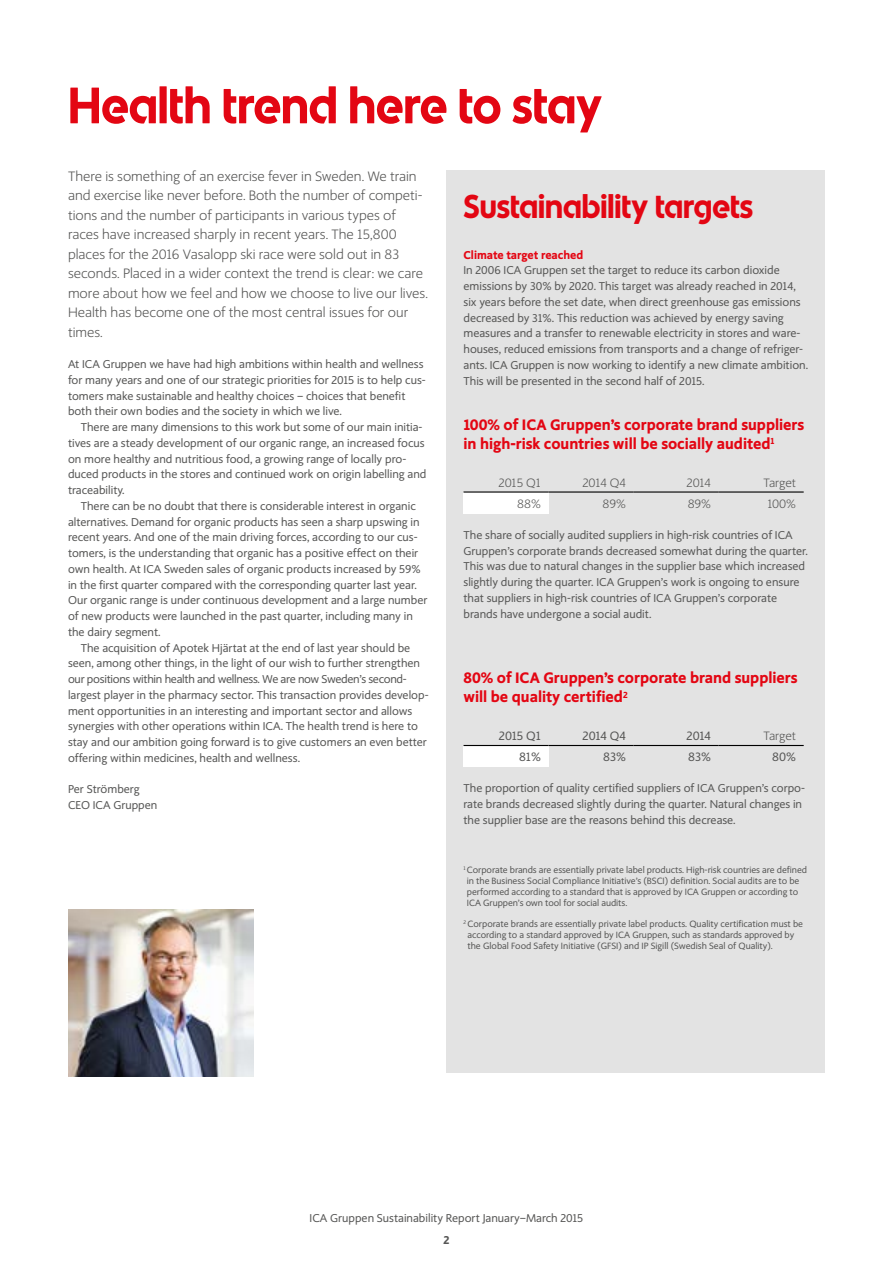
<style>
.page{position:relative;width:893px;height:1263px;background:#fff}
.page>*{position:absolute;margin:0;border:0;box-sizing:border-box;transform-origin:0 0}
.t1{font:700 51px "ICA Rubrik";color:#e30613}
.t2{font:700 33px "ICA Rubrik";color:#e30613}
.t3{font:900 15px/19.5px "ICA Text";color:#e30613}
.t4{font:300 13.5px/19.5px "ICA Text";color:#575756}
.t5{font:300 12px "ICA Text";letter-spacing:-.01em;color:#575756}
.t6{font:12px "ICA Text";color:#575756}
.t7{font:11.25px/15.8px "ICA Text";color:#575756}
.t8{font:11.25px "ICA Text";letter-spacing:-.025em;color:#575756}
.t9{font:900 11.25px "ICA Text";color:#e30613}
.t10{font:900 11.25px "ICA Text";color:#575756}
.t11{font:9px/10.8px "ICA Text";letter-spacing:-.005em;color:#575756}
</style>
<div class="page">
<div style="left:446px;top:170px;width:379px;height:903px;background:#e3e3e3"></div>
<img style="left:68px;top:910px;width:185px;height:167px">
<div style="left:463px;top:492px;width:86px;height:21px;background:#fff"></div>
<hr style="left:463px;top:491px;width:86px;height:2px;background:#000">
<hr style="left:549px;top:491px;width:85px;height:2px;background:#000">
<hr style="left:634px;top:491px;width:85px;height:2px;background:#000">
<hr style="left:719px;top:491px;width:85px;height:2px;background:#000">
<div style="left:463px;top:745px;width:86px;height:22px;background:#fff"></div>
<hr style="left:463px;top:745px;width:86px;height:1px;background:#000">
<hr style="left:549px;top:745px;width:85px;height:1px;background:#000">
<hr style="left:634px;top:745px;width:85px;height:1px;background:#000">
<hr style="left:719px;top:745px;width:85px;height:1px;background:#000">
<h1 class="t1" style="left:68px;top:75px;width:535px">Health trend here to stay</h1>
<p class="t4" style="left:68px;top:166px;width:361px">There is something of an exercise fever in Sweden. We train and exercise like never before. Both the number of competi&shy;tions and the number of participants in various types of races have increased sharply in recent years. The 15,800 places for the 2016 Vasalopp ski race were sold out in 83 seconds. Placed in a wider context the trend is clear: we care more about how we feel and how we choose to live our lives.<br>Health has become one of the most central issues for our times.</p>
<p class="t7" style="left:68px;top:356px;width:359px">At ICA Gruppen we have had high ambitions within health and wellness for many years and one of our strategic priorities for 2015 is to help cus&shy;tomers make sustainable and healthy choices – choices that benefit both their own bodies and the society in which we live.</p>
<p class="t7" style="left:68px;top:419px;width:360px;text-indent:13px">There are many dimensions to this work but some of our main initia&shy;tives are a steady development of our organic range, an increased focus on more healthy and nutritious food, a growing range of locally pro&shy;duced products in the stores and continued work on origin labelling and traceability.</p>
<p class="t7" style="left:81px;top:498px;width:337px">There can be no doubt that there is considerable interest in organic</p>
<p class="t7" style="left:68px;top:514px;width:353px">alternatives. Demand for organic products has seen a sharp upswing in</p>
<p class="t7" style="left:68px;top:530px;width:351px">recent years. And one of the main driving forces, according to our cus-</p>
<p class="t7" style="left:68px;top:545px;width:352px">tomers, is the understanding that organic has a positive effect on their</p>
<p class="t7" style="left:68px;top:561px;width:354px">own health. At ICA Sweden sales of organic products increased by 59%</p>
<p class="t7" style="left:68px;top:577px;width:350px">in the first quarter compared with the corresponding quarter last year.</p>
<p class="t7" style="left:68px;top:593px;width:361px">Our organic range is under continuous development and a large number</p>
<p class="t7" style="left:68px;top:608px;width:346px">of new products were launched in the past quarter, including many in</p>
<p class="t7" style="left:68px;top:624px;width:94px">the dairy segment.</p>
<p class="t7" style="left:81px;top:640px;width:331px">The acquisition of Apotek Hjärtat at the end of last year should be</p>
<p class="t7" style="left:68px;top:656px;width:354px">seen, among other things, in the light of our wish to further strengthen</p>
<p class="t8" style="left:68px;top:672px;width:340px">our positions within health and wellness. We are now Sweden’s second-</p>
<p class="t7" style="left:68px;top:687px;width:362px">largest player in the pharmacy sector. This transaction provides develop-</p>
<p class="t7" style="left:68px;top:703px;width:346px">ment opportunities in an interesting and important sector and allows</p>
<p class="t7" style="left:68px;top:719px;width:351px">synergies with other operations within ICA. The health trend is here to</p>
<p class="t7" style="left:68px;top:734px;width:360px">stay and our ambition going forward is to give customers an even better</p>
<p class="t7" style="left:68px;top:750px;width:234px">offering within medicines, health and wellness.</p>
<p class="t7" style="left:68px;top:782px;width:91px">Per Strömberg<br>CEO ICA Gruppen</p>
<h2 class="t2" style="left:463px;top:187px;width:291px">Sustainability targets</h2>
<p class="t9" style="left:463px;top:248px;width:121px">Climate target reached</p>
<p class="t7" style="left:463px;top:263px;width:346px">In 2006 ICA Gruppen set the target to reduce its carbon dioxide emissions by 30% by 2020. This target was already reached in 2014, six years before the set date, when direct greenhouse gas emissions decreased by 31%. This reduction was achieved by energy saving measures and a transfer to renewable electricity in stores and ware&shy;houses, reduced emissions from transports and a change of refriger&shy;ants. ICA Gruppen is now working to identify a new climate ambition.<br>This will be presented in the second half of 2015.</p>
<h3 class="t3" style="left:463px;top:415px;width:342px">100% of ICA Gruppen’s corporate brand suppliers in high-risk countries will be socially audited<sup>1</sup></h3>
<p class="t5" style="left:499px;top:475px;width:44px">2015 Q1</p>
<p class="t5" style="left:582px;top:475px;width:45px">2014 Q4</p>
<p class="t5" style="left:686px;top:475px;width:26px">2014</p>
<p class="t5" style="left:763px;top:475px;width:34px">Target</p>
<p class="t5" style="left:517px;top:496px;width:25px">88%</p>
<p class="t5" style="left:603px;top:496px;width:25px">89%</p>
<p class="t5" style="left:688px;top:496px;width:25px">89%</p>
<p class="t5" style="left:767px;top:496px;width:30px">100%</p>
<p class="t7" style="left:463px;top:527px;width:346px">The share of socially audited suppliers in high-risk countries of ICA Gruppen’s corporate brands decreased somewhat during the quarter.<br>This was due to natural changes in the supplier base which increased slightly during the quarter. ICA Gruppen’s work is ongoing to ensure that suppliers in high-risk countries of ICA Gruppen’s corporate brands have undergone a social audit.</p>
<h3 class="t3" style="left:463px;top:668px;width:336px">80% of ICA Gruppen’s corporate brand suppliers will be quality certified<sup>2</sup></h3>
<p class="t6" style="left:499px;top:728px;width:43px">2015 Q1</p>
<p class="t6" style="left:582px;top:728px;width:45px">2014 Q4</p>
<p class="t6" style="left:687px;top:728px;width:26px">2014</p>
<p class="t5" style="left:763px;top:728px;width:34px">Target</p>
<p class="t6" style="left:519px;top:750px;width:23px">81%</p>
<p class="t6" style="left:603px;top:750px;width:24px">83%</p>
<p class="t6" style="left:688px;top:750px;width:24px">83%</p>
<p class="t6" style="left:772px;top:750px;width:25px">80%</p>
<p class="t7" style="left:463px;top:781px;width:343px">The proportion of quality certified suppliers of ICA Gruppen’s corpo&shy;rate brands decreased slightly during the quarter. Natural changes in the supplier base are the reasons behind this decrease.</p>
<p class="t11" style="left:467px;top:865px;width:342px;text-indent:-3px"><sup>1</sup> Corporate brands are essentially private label products. High-risk countries are defined in the Business Social Compliance Initiative’s (BSCI) definition. Social audits are to be performed according to a standard that is approved by ICA Gruppen or according to ICA Gruppen’s own tool for social audits.</p>
<p class="t11" style="left:467px;top:919px;width:337px;text-indent:-4px"><sup>2</sup> Corporate brands are essentially private label products. Quality certification must be according to a standard approved by ICA Gruppen, such as standards approved by the Global Food Safety Initiative (GFSI) and IP Sigill (Swedish Seal of Quality).</p>
<p class="t7" style="left:310px;top:1210px;width:275px">ICA Gruppen Sustainability Report January–March 2015</p>
<p class="t10" style="left:443px;top:1233px;width:8px">2</p>
</div>
